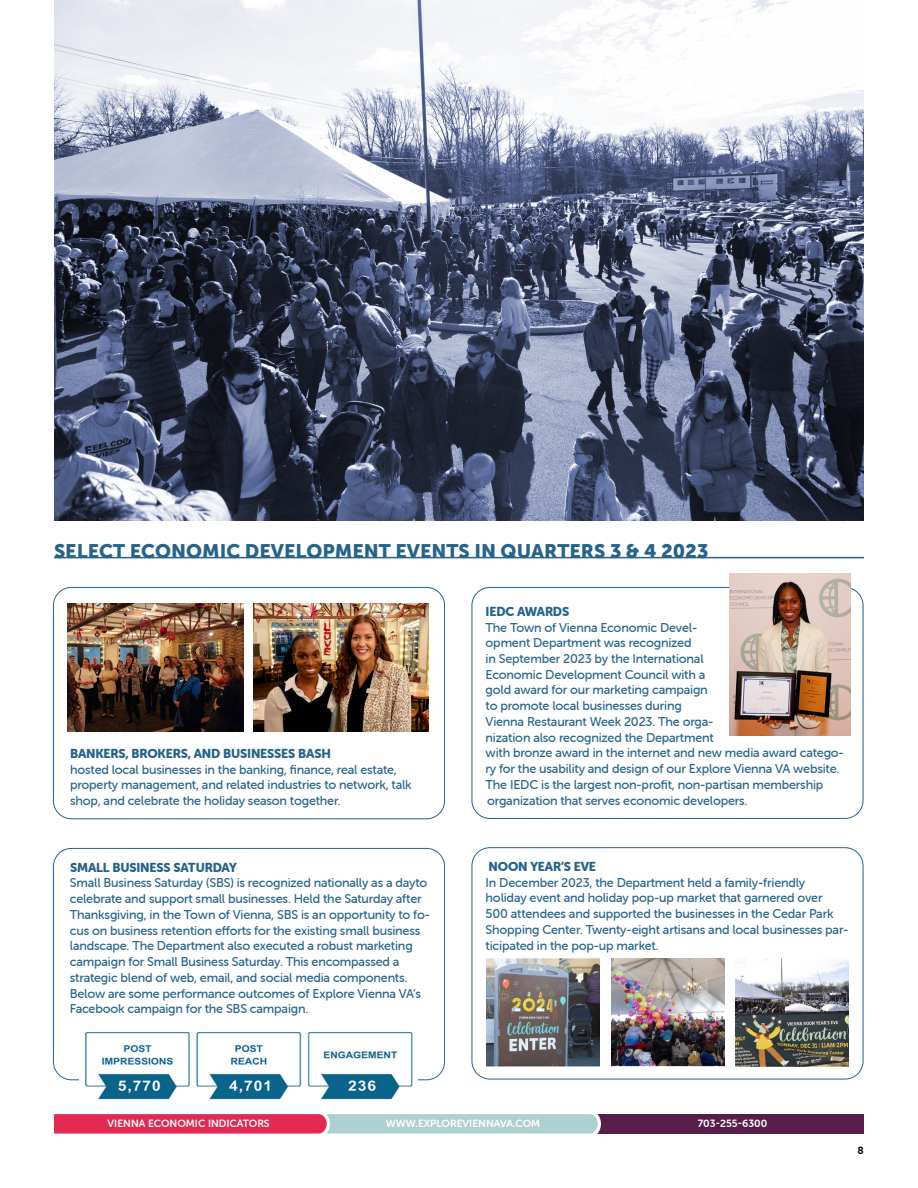
<style>
.page{position:relative;width:918px;height:1188px;background:#fff}
.page>*{position:absolute;margin:0;border:0;box-sizing:border-box;transform-origin:0 0}
.t1{font:19.5px "Museo Sans 900";color:#26638b}
.t2{font:12.75px/15.8px "Museo Sans Rounded 500";letter-spacing:-.015em;color:#26638b}
.t3{font:12.75px "Museo Sans Rounded 900";letter-spacing:-.015em;color:#26638b}
.t4{font:10.5px "Museo Sans Rounded 700";color:#fff}
.t5{font:10.5px "Museo Sans Rounded 700";color:#000}
</style>
<div class="page">
<div style="left:591px;top:1114px;width:273px;height:20px;background:#591d49"></div>
<svg style="left:54px;top:1114px;width:547px;height:20px;background:#cb8194"></svg>
<hr style="left:54px;top:557px;width:810px;height:1px;background:#26638b">
<div style="left:53px;top:587px;width:392px;height:232px;border:1px solid #26638b;border-radius:18px"></div>
<div style="left:472px;top:587px;width:391px;height:232px;border:1px solid #26638b;border-radius:18px"></div>
<div style="left:472px;top:847px;width:391px;height:232px;border:1px solid #26638b;border-radius:18px"></div>
<img style="left:68px;top:603px;width:175px;height:129px">
<img style="left:254px;top:603px;width:175px;height:129px">
<img style="left:487px;top:958px;width:113px;height:108px">
<img style="left:611px;top:958px;width:113px;height:108px">
<img style="left:736px;top:958px;width:113px;height:108px">
<img style="left:54px;top:0;width:810px;height:520px">
<img style="left:729px;top:574px;width:121px;height:162px">
<img style="left:85px;top:1032px;width:328px;height:68px">
<h1 class="t1" style="left:54px;top:540px;width:656px">SELECT ECONOMIC DEVELOPMENT EVENTS IN QUARTERS 3 &amp; 4 2023</h1>
<p class="t3" style="left:70px;top:746px;width:262px">BANKERS, BROKERS, AND BUSINESSES BASH</p>
<p class="t2" style="left:70px;top:761px;width:343px">hosted local businesses in the banking, finance, real estate, property management, and related industries to network, talk shop, and celebrate the holiday season together.</p>
<p class="t3" style="left:70px;top:860px;width:168px">SMALL BUSINESS SATURDAY</p>
<p class="t2" style="left:70px;top:875px;width:362px">Small Business Saturday (SBS) is recognized nationally as a dayto celebrate and support small businesses. Held the Saturday after Thanksgiving, in the Town of Vienna, SBS is an opportunity to fo&shy;cus on business retention efforts for the existing small business landscape. The Department also executed a robust marketing campaign for Small Business Saturday. This encompassed a strategic blend of web, email, and social media components.<br>Below are some performance outcomes of Explore Vienna VA’s Facebook campaign for the SBS campaign.</p>
<p class="t3" style="left:486px;top:604px;width:85px">IEDC AWARDS</p>
<p class="t2" style="left:486px;top:619px;width:360px">The Town of Vienna Economic Devel-<br>opment Department was recognized<br>in September 2023 by the International<br>Economic Development Council with a<br>gold award for our marketing campaign<br>to promote local businesses during<br>Vienna Restaurant Week 2023. The orga-<br>nization also recognized the Department<br>with bronze award in the internet and new media award catego&shy;ry for the usability and design of our Explore Vienna VA website.<br>The IEDC is the largest non-profit, non-partisan membership organization that serves economic developers.</p>
<p class="t3" style="left:489px;top:859px;width:109px">NOON YEAR’S EVE</p>
<p class="t2" style="left:486px;top:874px;width:364px">In December 2023, the Department held a family-friendly holiday event and holiday pop-up market that garnered over<br>500 attendees and supported the businesses in the Cedar Park Shopping Center. Twenty-eight artisans and local businesses par&shy;ticipated in the pop-up market.</p>
<p class="t4" style="left:108px;top:1118px;width:164px">VIENNA ECONOMIC INDICATORS</p>
<p class="t4" style="left:386px;top:1118px;width:156px">WWW.EXPLOREVIENNAVA.COM</p>
<p class="t4" style="left:698px;top:1118px;width:71px">703-255-6300</p>
<p class="t5" style="left:858px;top:1144px;width:8px">8</p>
</div>
